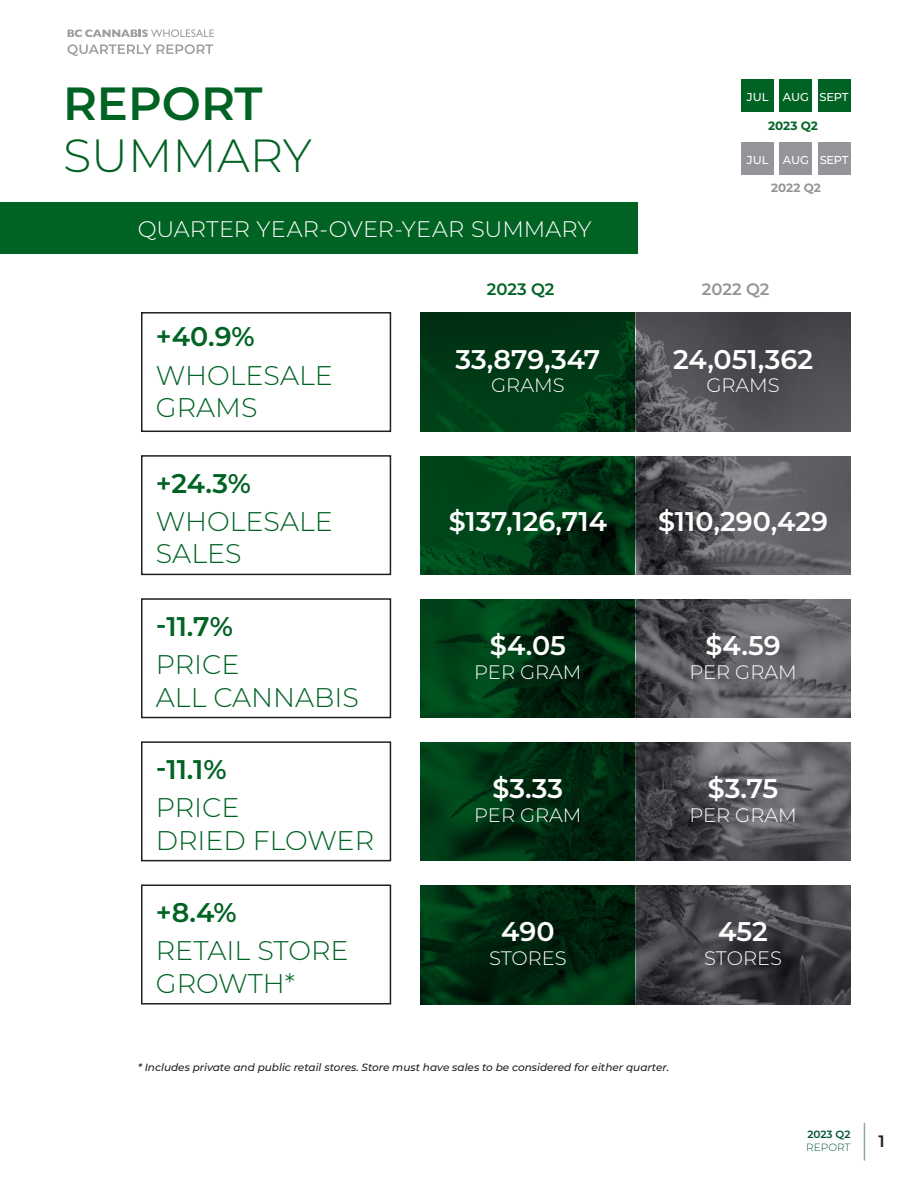
<style>
.page{position:relative;width:918px;height:1188px;background:#fff}
.page>*{position:absolute;margin:0;border:0;box-sizing:border-box;transform-origin:0 0}
.t1{font:300 46.5px "Montserrat";color:#006324}
.t2{font:600 46.5px "Montserrat";color:#006324}
.t3{font:300 27px "Montserrat";color:#006324}
.t4{font:600 27px "Montserrat";color:#fff}
.t5{font:600 27px "Montserrat";color:#006324}
.t6{font:300 22.5px "Montserrat";letter-spacing:.01em;color:#fff}
.t7{font:300 19.5px "Montserrat";color:#fff}
.t8{font:600 16.5px "Montserrat";letter-spacing:-.005em;color:#006324}
.t9{font:600 16.5px "Montserrat";letter-spacing:-.005em;color:#939598}
.t10{font:600 16.5px "Montserrat";color:#231f20}
.t11{font:700 12px "Montserrat";letter-spacing:-.005em;color:#006324}
.t12{font:700 12px "Montserrat";letter-spacing:-.005em;color:#939598}
.t13{font:500 11.4px "Montserrat";letter-spacing:-.015em;color:#fff}
.t14{font:italic 500 10.5px "Montserrat";color:#231f20}
.t15{font:600 10.5px "Montserrat";letter-spacing:-.005em;color:#005138}
.t16{font:300 10.5px "Montserrat";color:#005138}
</style>
<div class="page">
<svg style="left:68px;top:44px;width:145px;height:12px"></svg>
<svg style="left:68px;top:29px;width:146px;height:8px"></svg>
<hr style="left:864px;top:1123px;width:1px;height:38px;background:#8daa98">
<div style="left:741px;top:79px;width:33px;height:33px;background:#006324"></div>
<div style="left:741px;top:142px;width:33px;height:33px;background:#939598"></div>
<div style="left:779px;top:79px;width:33px;height:33px;background:#006324"></div>
<div style="left:779px;top:142px;width:33px;height:33px;background:#939598"></div>
<div style="left:818px;top:79px;width:32px;height:33px;background:#006324"></div>
<div style="left:818px;top:142px;width:33px;height:33px;background:#939598"></div>
<div style="left:0;top:202px;width:637px;height:52px;background:#006324"></div>
<svg style="left:420px;top:312px;width:215px;height:120px;background:#003815"></svg>
<svg style="left:420px;top:599px;width:215px;height:119px;background:#003313"></svg>
<svg style="left:420px;top:456px;width:215px;height:119px;background:#003b16"></svg>
<svg style="left:420px;top:742px;width:215px;height:119px;background:#002e11"></svg>
<svg style="left:420px;top:885px;width:215px;height:120px;background:#00290f"></svg>
<svg style="left:636px;top:312px;width:215px;height:120px;background:#4e5053"></svg>
<svg style="left:636px;top:599px;width:215px;height:119px;background:#5d5f62"></svg>
<svg style="left:636px;top:456px;width:215px;height:119px;background:#55575a"></svg>
<svg style="left:636px;top:742px;width:215px;height:119px;background:#515356"></svg>
<svg style="left:636px;top:885px;width:215px;height:120px;background:#3c3e41"></svg>
<div style="left:141px;top:312px;width:250px;height:120px;border:2px solid #231f20"></div>
<div style="left:141px;top:598px;width:250px;height:120px;border:2px solid #231f20"></div>
<div style="left:141px;top:455px;width:250px;height:120px;border:2px solid #231f20"></div>
<div style="left:141px;top:741px;width:250px;height:120px;border:2px solid #231f20"></div>
<div style="left:141px;top:885px;width:250px;height:120px;border:2px solid #231f20"></div>
<p class="t2" style="left:63px;top:70px;width:201px">REPORT</p>
<p class="t1" style="left:63px;top:124px;width:250px">SUMMARY</p>
<p class="t6" style="left:138px;top:214px;width:456px">QUARTER YEAR-OVER-YEAR SUMMARY</p>
<p class="t13" style="left:747px;top:89px;width:23px">JUL</p>
<p class="t13" style="left:783px;top:89px;width:28px">AUG</p>
<p class="t13" style="left:820px;top:89px;width:30px">SEPT</p>
<p class="t11" style="left:768px;top:117px;width:51px">2023 Q2</p>
<p class="t13" style="left:747px;top:152px;width:23px">JUL</p>
<p class="t13" style="left:783px;top:152px;width:28px">AUG</p>
<p class="t13" style="left:820px;top:152px;width:30px">SEPT</p>
<p class="t12" style="left:771px;top:179px;width:51px">2022 Q2</p>
<p class="t5" style="left:156px;top:318px;width:100px">+40.9%</p>
<p class="t3" style="left:156px;top:357px;width:179px">WHOLESALE</p>
<p class="t3" style="left:156px;top:389px;width:103px">GRAMS</p>
<p class="t5" style="left:156px;top:464px;width:97px">+24.3%</p>
<p class="t3" style="left:156px;top:503px;width:179px">WHOLESALE</p>
<p class="t3" style="left:156px;top:536px;width:87px">SALES</p>
<p class="t5" style="left:156px;top:607px;width:79px">-11.7%</p>
<p class="t3" style="left:156px;top:646px;width:85px">PRICE</p>
<p class="t3" style="left:156px;top:679px;width:205px">ALL CANNABIS</p>
<p class="t5" style="left:156px;top:750px;width:72px">-11.1%</p>
<p class="t3" style="left:156px;top:789px;width:85px">PRICE</p>
<p class="t3" style="left:156px;top:822px;width:220px">DRIED FLOWER</p>
<p class="t5" style="left:156px;top:893px;width:83px">+8.4%</p>
<p class="t3" style="left:156px;top:933px;width:194px">RETAIL STORE</p>
<p class="t3" style="left:156px;top:965px;width:141px">GROWTH*</p>
<p class="t8" style="left:487px;top:277px;width:69px">2023 Q2</p>
<p class="t9" style="left:702px;top:277px;width:69px">2022 Q2</p>
<p class="t4" style="left:455px;top:340px;width:146px">33,879,347</p>
<p class="t7" style="left:491px;top:372px;width:75px">GRAMS</p>
<p class="t4" style="left:673px;top:340px;width:141px">24,051,362</p>
<p class="t7" style="left:706px;top:372px;width:75px">GRAMS</p>
<p class="t4" style="left:449px;top:502px;width:160px">$137,126,714</p>
<p class="t4" style="left:658px;top:502px;width:171px">$110,290,429</p>
<p class="t4" style="left:490px;top:626px;width:78px">$4.05</p>
<p class="t7" style="left:474px;top:658px;width:109px">PER GRAM</p>
<p class="t4" style="left:493px;top:770px;width:72px">$3.33</p>
<p class="t7" style="left:474px;top:801px;width:109px">PER GRAM</p>
<p class="t4" style="left:501px;top:913px;width:55px">490</p>
<p class="t7" style="left:489px;top:945px;width:79px">STORES</p>
<p class="t4" style="left:705px;top:626px;width:77px">$4.59</p>
<p class="t7" style="left:689px;top:658px;width:109px">PER GRAM</p>
<p class="t4" style="left:708px;top:770px;width:72px">$3.75</p>
<p class="t7" style="left:689px;top:801px;width:109px">PER GRAM</p>
<p class="t4" style="left:718px;top:913px;width:51px">452</p>
<p class="t7" style="left:704px;top:945px;width:79px">STORES</p>
<p class="t14" style="left:138px;top:1060px;width:533px">* Includes private and public retail stores. Store must have sales to be considered for either quarter.</p>
<p class="t15" style="left:807px;top:1127px;width:45px">2023 Q2</p>
<p class="t16" style="left:806px;top:1140px;width:46px">REPORT</p>
<h3 class="t10" style="left:878px;top:1129px;width:8px">1</h3>
</div>
